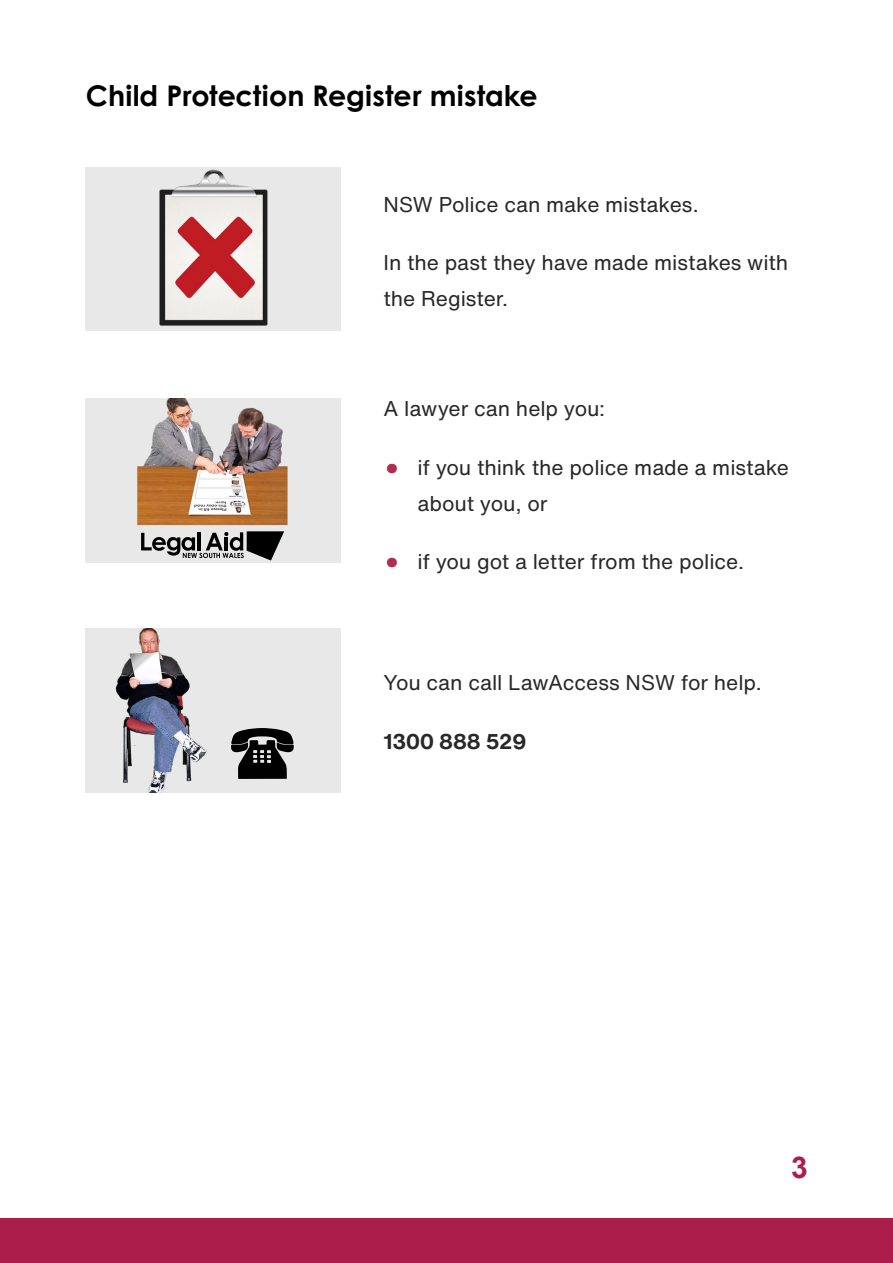
<style>
.page{position:relative;width:893px;height:1263px;background:#fff}
.page>*{position:absolute;margin:0;border:0;box-sizing:border-box;transform-origin:0 0}
.t1{font:700 30px "Arial";color:#ab1e4b}
.Chapter_title{font:28.5px "Century Gothic Variable";color:#000}
.TEXT{font:21px/36px "Helvetica Now Text";letter-spacing:-.005em;color:#292829}
.TEXT-2{font:700 21px "Helvetica Now Text";letter-spacing:-.01em;color:#292829}
.s1{font-size:45px;color:#ae2d50}
</style>
<div class="page">
<div style="left:0;top:1218px;width:893px;height:45px;background:#ab1e4b"></div>
<div style="left:86px;top:167px;width:255px;height:164px;background:#e8e8e8"></div>
<img style="left:159px;top:169px;width:109px;height:157px">
<div style="left:86px;top:628px;width:255px;height:165px;background:#e8e8e8"></div>
<img style="left:115px;top:628px;width:92px;height:165px">
<div style="left:85px;top:398px;width:255px;height:165px;background:#e8e8e8"></div>
<img style="left:137px;top:398px;width:151px;height:128px">
<svg style="left:141px;top:531px;width:143px;height:29px"></svg>
<svg style="left:231px;top:728px;width:63px;height:51px"></svg>
<p class="Chapter_title" style="left:86px;top:78px;width:453px">Child Protection Register mistake</p>
<p class="TEXT" style="left:383px;top:185px;width:317px">NSW Police can make mistakes.</p>
<p class="TEXT" style="left:383px;top:244px;width:406px">In the past they have made mistakes with the Register.</p>
<p class="TEXT" style="left:383px;top:390px;width:223px">A lawyer can help you:</p>
<p class="TEXT" style="left:417px;top:449px;width:373px;text-indent:-34px"><span class="s1">•</span> if you think the police made a mistake about you, or</p>
<p class="TEXT" style="left:383px;top:543px;width:362px"><span class="s1">•</span> if you got a letter from the police.</p>
<p class="TEXT" style="left:383px;top:664px;width:380px">You can call LawAccess NSW for help.</p>
<p class="TEXT-2" style="left:383px;top:726px;width:144px">1300 888 529</p>
<p class="t1" style="left:791px;top:1147px;width:18px">3</p>
</div>
